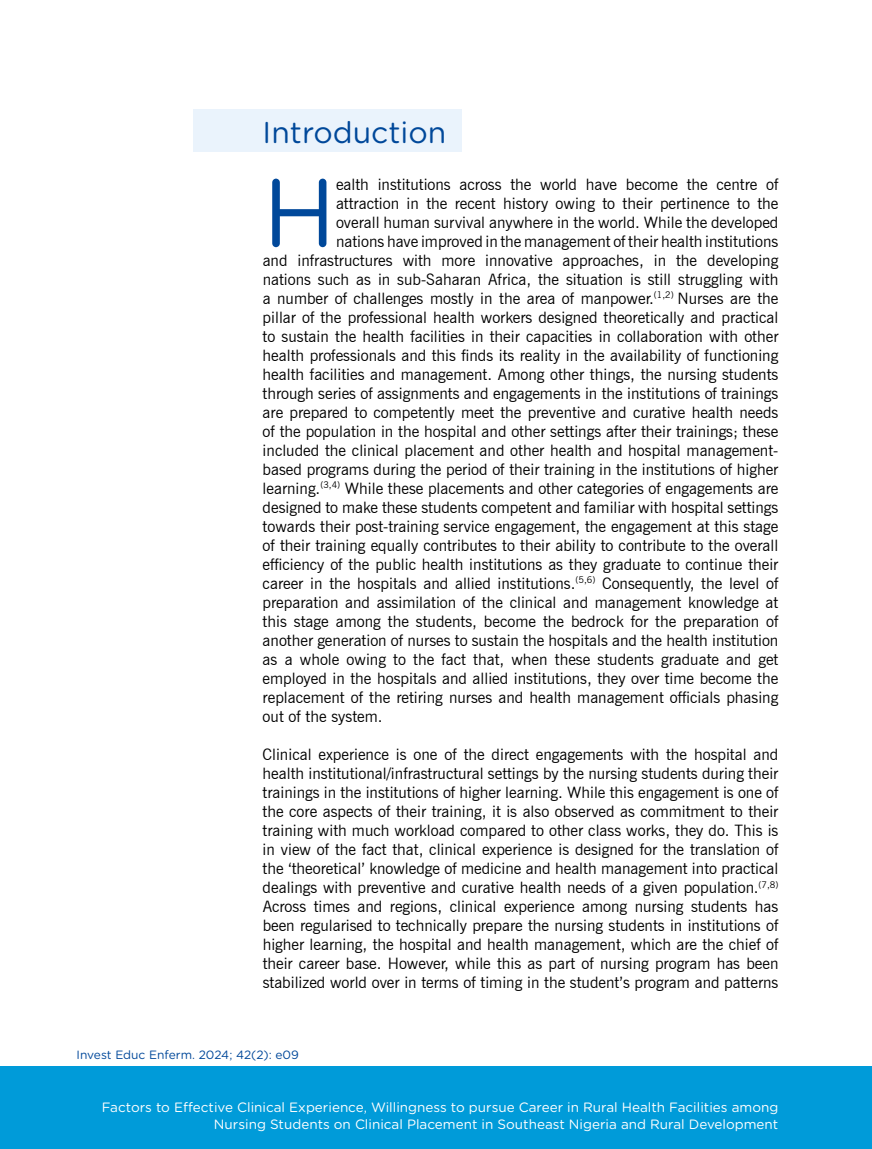
<style>
.page{position:relative;width:872px;height:1149px;background:#fff}
.page>*{position:absolute;margin:0;border:0;box-sizing:border-box;transform-origin:0 0}
.t1{font:96.45px "Gotham Rounded";color:#00489a}
.t2{font:30px "Gotham Rounded";color:#00489a}
.t3{font:15.75px/19px "News Gothic BT";color:#000;text-align:justify}
.t4{font:13.5px/16.2px "Gotham Rounded";color:#fff;text-align:right}
.t5{font:12px "Gotham Rounded";color:#00489a}
</style>
<div class="page">
<div style="left:0;top:1065px;width:871px;height:83px;background:#009bd9"></div>
<div style="left:193px;top:108px;width:269px;height:43px;background:#eaf3fc"></div>
<h2 class="t2" style="left:263px;top:112px;width:185px">Introduction</h2>
<h1 class="t1" style="left:263px;top:146px;width:75px">H</h1>
<p class="t3" style="left:336px;top:174px;width:444px">ealth institutions across the world have become the centre of</p>
<p class="t3" style="left:336px;top:193px;width:444px">attraction in the recent history owing to their pertinence to the</p>
<p class="t3" style="left:336px;top:212px;width:444px">overall human survival anywhere in the world. While the developed</p>
<p class="t3" style="left:336px;top:231px;width:444px">nations have improved in the management of their health institutions</p>
<p class="t3" style="left:263px;top:250px;width:517px">and infrastructures with more innovative approaches, in the developing</p>
<p class="t3" style="left:263px;top:269px;width:517px">nations such as in sub-Saharan Africa, the situation is still struggling with</p>
<p class="t3" style="left:263px;top:288px;width:517px">a number of challenges mostly in the area of manpower.<sup>(1,2)</sup> Nurses are the</p>
<p class="t3" style="left:263px;top:307px;width:517px">pillar of the professional health workers designed theoretically and practical</p>
<p class="t3" style="left:263px;top:326px;width:517px">to sustain the health facilities in their capacities in collaboration with other</p>
<p class="t3" style="left:263px;top:345px;width:517px">health professionals and this finds its reality in the availability of functioning</p>
<p class="t3" style="left:263px;top:364px;width:517px">health facilities and management. Among other things, the nursing students</p>
<p class="t3" style="left:263px;top:383px;width:517px">through series of assignments and engagements in the institutions of trainings</p>
<p class="t3" style="left:263px;top:402px;width:517px">are prepared to competently meet the preventive and curative health needs</p>
<p class="t3" style="left:263px;top:421px;width:517px">of the population in the hospital and other settings after their trainings; these</p>
<p class="t3" style="left:263px;top:440px;width:517px">included the clinical placement and other health and hospital management-</p>
<p class="t3" style="left:263px;top:459px;width:517px">based programs during the period of their training in the institutions of higher</p>
<p class="t3" style="left:263px;top:478px;width:517px">learning.<sup>(3,4)</sup> While these placements and other categories of engagements are</p>
<p class="t3" style="left:263px;top:497px;width:517px">designed to make these students competent and familiar with hospital settings</p>
<p class="t3" style="left:263px;top:516px;width:517px">towards their post-training service engagement, the engagement at this stage</p>
<p class="t3" style="left:263px;top:535px;width:517px">of their training equally contributes to their ability to contribute to the overall</p>
<p class="t3" style="left:263px;top:554px;width:517px">efficiency of the public health institutions as they graduate to continue their</p>
<p class="t3" style="left:263px;top:573px;width:517px">career in the hospitals and allied institutions.<sup>(5,6)</sup> Consequently, the level of</p>
<p class="t3" style="left:263px;top:592px;width:517px">preparation and assimilation of the clinical and management knowledge at</p>
<p class="t3" style="left:263px;top:611px;width:517px">this stage among the students, become the bedrock for the preparation of</p>
<p class="t3" style="left:263px;top:630px;width:517px">another generation of nurses to sustain the hospitals and the health institution</p>
<p class="t3" style="left:263px;top:649px;width:517px">as a whole owing to the fact that, when these students graduate and get</p>
<p class="t3" style="left:263px;top:668px;width:517px">employed in the hospitals and allied institutions, they over time become the</p>
<p class="t3" style="left:263px;top:687px;width:517px">replacement of the retiring nurses and health management officials phasing</p>
<p class="t3" style="left:263px;top:706px;width:121px">out of the system.</p>
<p class="t3" style="left:263px;top:744px;width:517px">Clinical experience is one of the direct engagements with the hospital and health institutional/infrastructural settings by the nursing students during their trainings in the institutions of higher learning. While this engagement is one of the core aspects of their training, it is also observed as commitment to their training with much workload compared to other class works, they do. This is in view of the fact that, clinical experience is designed for the translation of the ‘theoretical’ knowledge of medicine and health management into practical dealings with preventive and curative health needs of a given population.<sup>(7,8)<br></sup>Across times and regions, clinical experience among nursing students has been regularised to technically prepare the nursing students in institutions of higher learning, the hospital and health management, which are the chief of their career base. However, while this as part of nursing program has been stabilized world over in terms of timing in the student’s program and patterns</p>
<p class="t5" style="left:77px;top:1046px;width:224px">Invest Educ Enferm. 2024; 42(2): e09</p>
<p class="t4" style="left:102px;top:1098px;width:678px">Factors to Effective Clinical Experience, Willingness to pursue Career in Rural Health Facilities among<br>Nursing Students on Clinical Placement in Southeast Nigeria and Rural Development</p>
</div>
